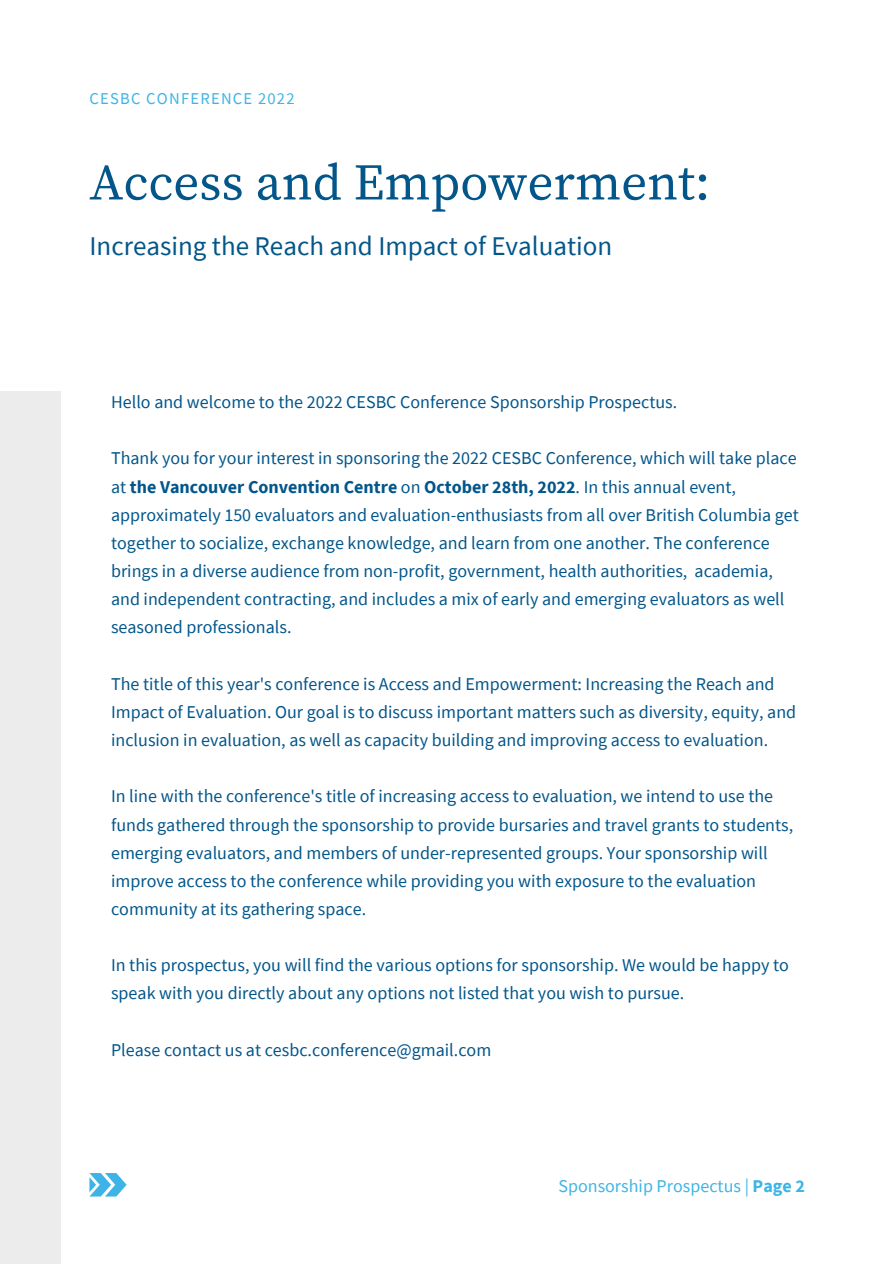
<style>
.page{position:relative;width:894px;height:1264px;background:#fff}
.page>*{position:absolute;margin:0;border:0;box-sizing:border-box;transform-origin:0 0}
.t1{font:51px "Source Serif Pro";color:#03568a}
.t2{font:27px "Source Sans Pro";color:#03568a}
.t3{font:18px/28.2px "Source Sans Pro";color:#03568a}
.t4{font:18px "Source Sans Pro";color:#3eb4e6}
.t5{font:16.5px "Source Sans Pro";letter-spacing:.075em;color:#3eb4e6}
.s1{font-weight:700}
</style>
<div class="page">
<div style="left:0;top:391px;width:61px;height:872px;background:#edeced"></div>
<svg style="left:89px;top:1173px;width:38px;height:23px"></svg>
<p class="t5" style="left:89px;top:88px;width:207px">CESBC CONFERENCE 2022</p>
<p class="t1" style="left:89px;top:153px;width:622px">Access and Empowerment:</p>
<p class="t2" style="left:89px;top:229px;width:524px">Increasing the Reach and Impact of Evaluation</p>
<p class="t3" style="left:111px;top:387px;width:567px">Hello and welcome to the 2022 CESBC Conference Sponsorship Prospectus.</p>
<p class="t3" style="left:111px;top:444px;width:689px">Thank you for your interest in sponsoring the 2022 CESBC Conference, which will take place at <span class="s1">the Vancouver Convention Centre</span> on <span class="s1">October 28th, 2022</span>. In this annual event, approximately 150 evaluators and evaluation-enthusiasts from all over British Columbia get together to socialize, exchange knowledge, and learn from one another. The conference brings in a diverse audience from non-profit, government, health authorities, academia, and independent contracting, and includes a mix of early and emerging evaluators as well seasoned professionals.</p>
<p class="t3" style="left:111px;top:669px;width:686px">The title of this year's conference is Access and Empowerment: Increasing the Reach and<br>Impact of Evaluation. Our goal is to discuss important matters such as diversity, equity, and inclusion in evaluation, as well as capacity building and improving access to evaluation.</p>
<p class="t3" style="left:111px;top:781px;width:683px">In line with the conference's title of increasing access to evaluation, we intend to use the funds gathered through the sponsorship to provide bursaries and travel grants to students, emerging evaluators, and members of under-represented groups. Your sponsorship will improve access to the conference while providing you with exposure to the evaluation community at its gathering space.</p>
<p class="t3" style="left:111px;top:950px;width:679px">In this prospectus, you will find the various options for sponsorship. We would be happy to speak with you directly about any options not listed that you wish to pursue.</p>
<p class="t3" style="left:111px;top:1035px;width:381px">Please contact us at cesbc.conference@gmail.com</p>
<p class="t4" style="left:558px;top:1174px;width:248px">Sponsorship Prospectus | <span class="s1">Page 2</span></p>
</div>
